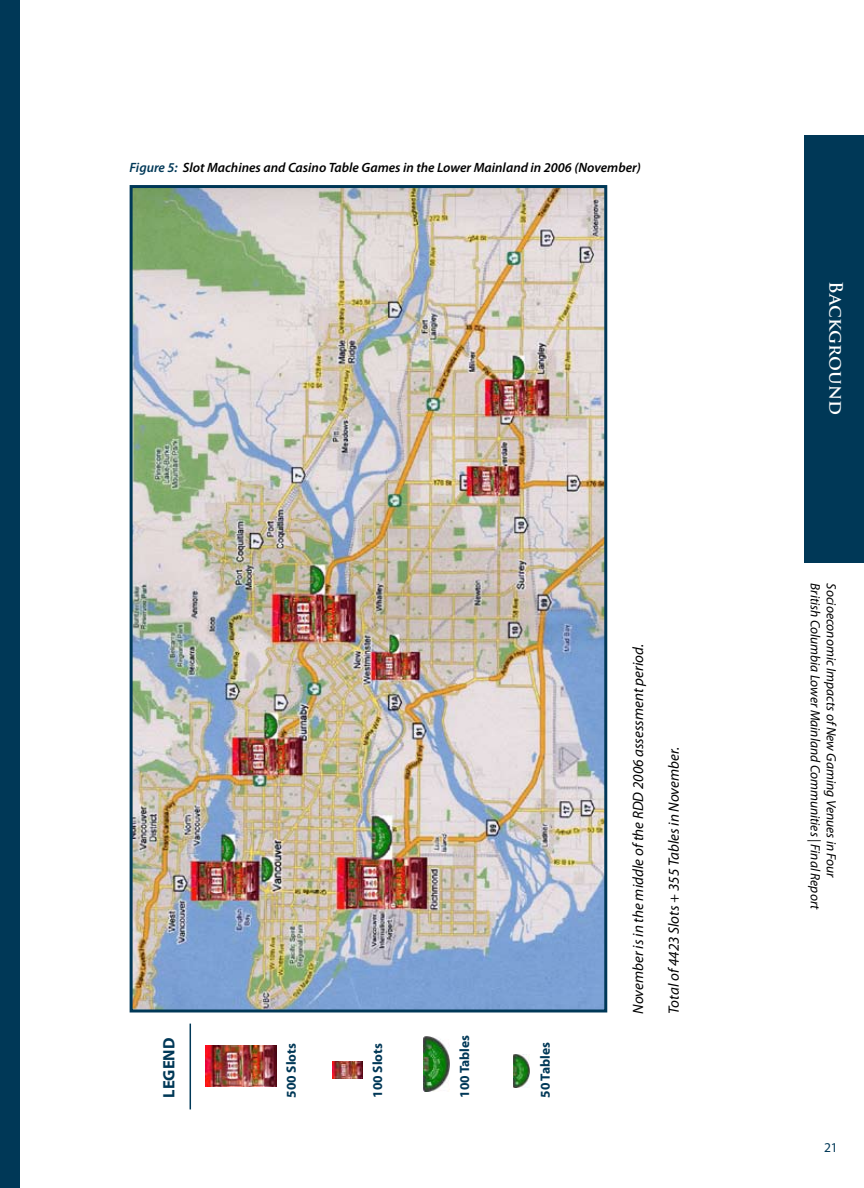
<style>
.page{position:relative;width:864px;height:1188px;background:#fff}
.page>*{position:absolute;margin:0;border:0;box-sizing:border-box;transform-origin:0 0}
.t1{font:700 18px "Trajan Pro";color:#fff}
.t2{font:700 16.5px "Myriad Pro";color:#003857}
.t3{font:italic 15px "Myriad Pro";color:#000}
.t4{font:italic 13.5px "Myriad Pro";color:#000}
.t5{font:italic 600 13.5px "Myriad Pro";color:#000}
.t6{font:700 13.5px "Myriad Pro";color:#003857}
.t7{font:13.5px "Myriad Pro";color:#003857}
.s1{color:#003857}
</style>
<div class="page">
<div style="left:804px;top:135px;width:60px;height:427px;background:#003857"></div>
<div style="left:0;top:0;width:20px;height:1188px;background:#003857"></div>
<img style="left:134px;top:189px;width:469px;height:819px">
<div style="left:130px;top:185px;width:477px;height:827px;border:3px solid #003857"></div>
<img style="left:206px;top:1046px;width:70px;height:40px">
<img style="left:333px;top:1061px;width:30px;height:17px">
<img style="left:424px;top:1037px;width:26px;height:54px">
<img style="left:514px;top:1055px;width:16px;height:32px">
<hr style="left:190px;top:1024px;width:1px;height:85px;background:#003857">
<p class="t5" style="left:130px;top:159px;width:513px"><span class="s1">Figure 5:</span> Slot Machines and Casino Table Games in the Lower Mainland in 2006 (November)</p>
<p class="t2" style="left:158px;top:1098px;width:62px;rotate:-90deg">LEGEND</p>
<p class="t6" style="left:282px;top:1098px;width:56px;rotate:-90deg">500 Slots</p>
<p class="t6" style="left:369px;top:1098px;width:56px;rotate:-90deg">100 Slots</p>
<p class="t6" style="left:456px;top:1098px;width:65px;rotate:-90deg">100 Tables</p>
<p class="t6" style="left:537px;top:1098px;width:57px;rotate:-90deg">50 Tables</p>
<p class="t3" style="left:629px;top:1014px;width:371px;rotate:-90deg">November is in the middle of the RDD 2006 assessment period.</p>
<p class="t3" style="left:665px;top:1014px;width:268px;rotate:-90deg">Total of 4423 Slots + 355 Tables in November.</p>
<h1 class="t1" style="left:847px;top:281px;width:135px;rotate:90deg">Background</h1>
<p class="t4" style="left:824px;top:583px;width:328px;rotate:90deg">British Columbia Lower Mainland Communities | Final Report</p>
<p class="t4" style="left:840px;top:583px;width:296px;rotate:90deg">Socioeconomic Impacts of New Gaming Venues in Four</p>
<p class="t7" style="left:824px;top:1140px;width:15px">21</p>
</div>
